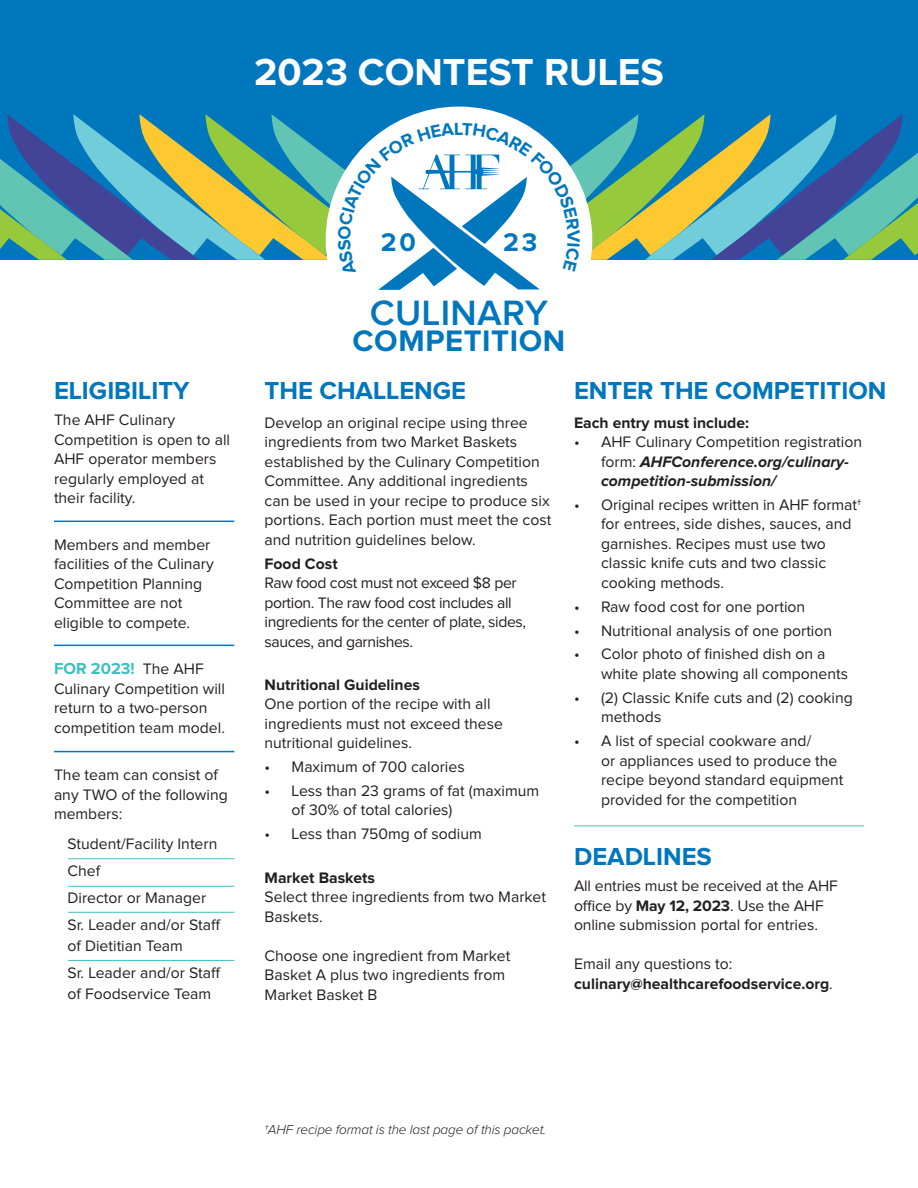
<style>
.page{position:relative;width:918px;height:1188px;background:#fff}
.page>*{position:absolute;margin:0;border:0;box-sizing:border-box;transform-origin:0 0}
.t1{font:700 39px "Proxima Nova";color:#fff}
.t2{font:600 36.45px "Proxima Nova";letter-spacing:.01em;color:#0077bd}
.t3{font:700 30.75px "Proxima Nova";letter-spacing:.02em;color:#0077bd}
.t4{font:700 26.4px "Proxima Nova";color:#0077bd}
.t5{font:700 25.5px "Proxima Nova";color:#0077bd}
.t6{font:700 16.5px "Proxima Nova";color:#3dc0bf}
.t7{font:15.75px/19.5px "Proxima Nova";color:#231f20}
.t8{font:15.75px/19.5px "Proxima Nova";letter-spacing:-.025em;color:#231f20}
.t9{font:700 15.75px/19.5px "Proxima Nova";color:#231f20}
.t10{font:italic 700 15.75px/19.5px "Proxima Nova";color:#231f20}
.t11{font:italic 300 13.5px "Proxima Nova";letter-spacing:-.01em;color:#231f20}
.s1{font-weight:400;font-size:15.75px;color:#231f20}
.s2{font-weight:400;font-style:normal}
.s3{font-weight:700}
.s4{font-weight:400}
</style>
<div class="page">
<div style="left:0;top:0;width:918px;height:260px;background:#0077bd"></div>
<hr style="left:54px;top:645px;width:180px;height:1px;background:#0077bd">
<hr style="left:54px;top:751px;width:180px;height:1px;background:#0077bd">
<hr style="left:68px;top:886px;width:166px;height:1px;background:#3dc0bf">
<hr style="left:68px;top:912px;width:166px;height:1px;background:#3dc0bf">
<hr style="left:68px;top:960px;width:166px;height:1px;background:#3dc0bf">
<hr style="left:68px;top:858px;width:166px;height:1px;background:#3dc0bf">
<div style="left:326px;top:107px;width:266px;height:266px;background:#fff;border-radius:50%"></div>
<hr style="left:574px;top:826px;width:290px;height:1px;background:#3dc0bf">
<hr style="left:54px;top:521px;width:180px;height:1px;background:#0077bd">
<svg style="left:0;top:114px;width:918px;height:176px"></svg>
<h1 class="t1" style="left:254px;top:50px;width:411px">2023 CONTEST RULES</h1>
<h3 class="t5" style="left:54px;top:376px;width:137px">ELIGIBILITY</h3>
<p class="t7" style="left:54px;top:411px;width:178px">The AHF Culinary<br>Competition is open to all<br>AHF operator members regularly employed at their facility.</p>
<p class="t7" style="left:54px;top:535px;width:161px">Members and member facilities of the Culinary<br>Competition Planning<br>Committee are not eligible to compete.</p>
<p class="t6" style="left:54px;top:659px;width:151px">FOR 2023! <span class="s1">The AHF</span></p>
<p class="t7" style="left:54px;top:679px;width:173px">Culinary Competition will return to a two-person competition team model.</p>
<p class="t7" style="left:54px;top:766px;width:175px">The team can consist of any TWO of the following members:</p>
<p class="t7" style="left:68px;top:831px;width:155px;line-height:26.8px">Student/Facility Intern<br>Chef<br>Director or Manager<br>Sr. Leader and/or Staff</p>
<p class="t7" style="left:68px;top:932px;width:155px;line-height:26.8px">of Dietitian Team<br>Sr. Leader and/or Staff</p>
<p class="t7" style="left:68px;top:984px;width:145px">of Foodservice Team</p>
<h3 class="t4" style="left:381px;top:227px;width:36px">20</h3>
<h3 class="t4" style="left:503px;top:227px;width:36px">23</h3>
<h2 class="t2" style="left:370px;top:292px;width:180px">CULINARY</h2>
<h3 class="t3" style="left:353px;top:323px;width:214px">COMPETITION</h3>
<h3 class="t5" style="left:265px;top:376px;width:203px">THE CHALLENGE</h3>
<h3 class="t5" style="left:574px;top:376px;width:314px">ENTER THE COMPETITION</h3>
<p class="t7" style="left:265px;top:413px;width:288px">Develop an original recipe using three ingredients from two Market Baskets established by the Culinary Competition Committee. Any additional ingredients can be used in your recipe to produce six portions. Each portion must meet the cost and nutrition guidelines below.</p>
<p class="t9" style="left:265px;top:554px;width:75px">Food Cost</p>
<p class="t8" style="left:265px;top:573px;width:263px">Raw food cost must not exceed $8 per portion. The raw food cost includes all ingredients for the center of plate, sides, sauces, and garnishes.</p>
<p class="t9" style="left:265px;top:675px;width:157px">Nutritional Guidelines</p>
<p class="t7" style="left:265px;top:695px;width:240px">One portion of the recipe with all ingredients must not exceed these nutritional guidelines.</p>
<p class="t7" style="left:265px;top:758px;width:202px">• Maximum of 700 calories</p>
<p class="t7" style="left:292px;top:781px;width:249px;text-indent:-27px">• Less than 23 grams of fat (maximum of 30% of total calories)</p>
<p class="t7" style="left:265px;top:825px;width:219px">• Less than 750mg of sodium</p>
<p class="t9" style="left:265px;top:868px;width:112px">Market Baskets</p>
<p class="t7" style="left:265px;top:887px;width:283px">Select three ingredients from two Market<br>Baskets.</p>
<p class="t7" style="left:265px;top:946px;width:247px">Choose one ingredient from Market<br>Basket A plus two ingredients from<br>Market Basket B</p>
<p class="t9" style="left:574px;top:413px;width:177px">Each entry must include:</p>
<p class="t10" style="left:601px;top:433px;width:263px;text-indent:-27px"><span class="s2">• AHF Culinary Competition registration form:</span> AHFConference.org/culinary&shy;competition-submission/</p>
<p class="t7" style="left:601px;top:495px;width:262px;text-indent:-27px">• Original recipes written in AHF format† for entrees, side dishes, sauces, and garnishes. Recipes must use two classic knife cuts and two classic cooking methods.</p>
<p class="t7" style="left:574px;top:597px;width:233px">• Raw food cost for one portion</p>
<p class="t7" style="left:574px;top:621px;width:260px">• Nutritional analysis of one portion</p>
<p class="t7" style="left:601px;top:645px;width:249px;text-indent:-27px">• Color photo of finished dish on a white plate showing all components</p>
<p class="t7" style="left:601px;top:688px;width:253px;text-indent:-27px">• (2) Classic Knife cuts and (2) cooking methods</p>
<p class="t7" style="left:601px;top:731px;width:244px;text-indent:-27px">• A list of special cookware and/<br>or appliances used to produce the recipe beyond standard equipment provided for the competition</p>
<h3 class="t5" style="left:574px;top:842px;width:139px">DEADLINES</h3>
<p class="t7" style="left:574px;top:877px;width:265px">All entries must be received at the AHF office by <span class="s3">May 12, 2023</span>. Use the AHF online submission portal for entries.</p>
<p class="t9" style="left:574px;top:955px;width:260px"><span class="s4">Email any questions to: </span>culinary@healthcarefoodservice.org<span class="s4">.</span></p>
<p class="t11" style="left:265px;top:1122px;width:283px">†AHF recipe format is the last page of this packet.</p>
</div>
